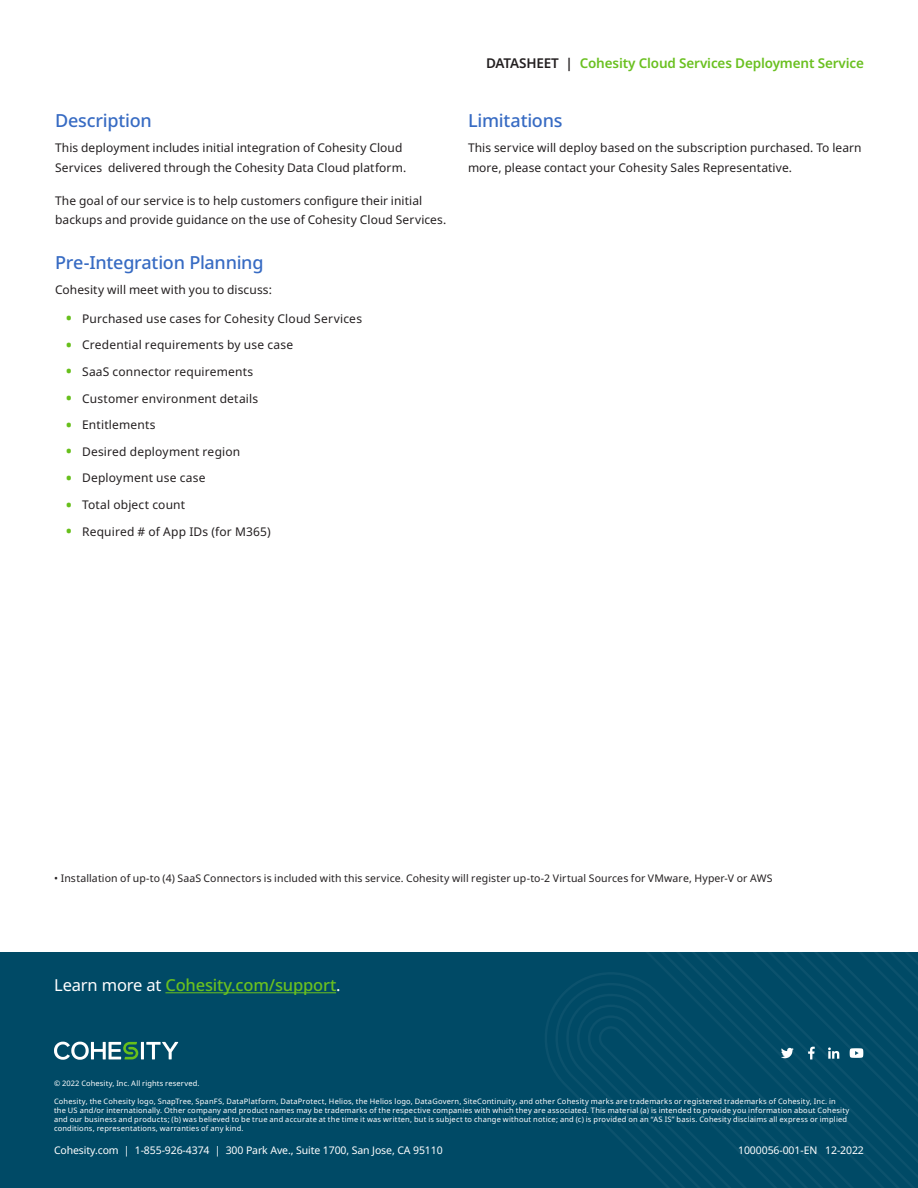
<style>
.page{position:relative;width:918px;height:1188px;background:#fff}
.page>*{position:absolute;margin:0;border:0;box-sizing:border-box;transform-origin:0 0}
.Subtitle_1{font:500 18px "Noto Sans";letter-spacing:-.015em;color:#376bc3}
.t1{font:500 16.5px "Noto Sans";letter-spacing:-.01em;color:#6ac020}
.t2{font:600 13.5px "Noto Sans";letter-spacing:-.01em;color:#6ac020}
.Body{font:12px/19.5px "Noto Sans";letter-spacing:.01em;color:#231f20}
.Body-2{font:10.5px "Noto Sans";letter-spacing:.01em;color:#231f20}
.t3{font:10.5px "Noto Sans";letter-spacing:-.01em;color:#fff}
.t4{font:7.5px/9px "Noto Sans";letter-spacing:.025em;color:#fff}
.s1{font-weight:600;font-size:16.5px;color:#67bf1b}
.s2{color:#231f20}
.s3{font-weight:400;color:#fff}
</style>
<div class="page">
<div style="left:0;top:952px;width:918px;height:236px;background:#004a66"></div>
<svg style="left:545px;top:973px;width:78px;height:170px"></svg>
<svg style="left:623px;top:952px;width:295px;height:236px"></svg>
<hr style="left:141px;top:1042px;width:3px;height:17px;background:#fff">
<svg style="left:146px;top:1042px;width:32px;height:17px"></svg>
<svg style="left:54px;top:1042px;width:84px;height:18px"></svg>
<svg style="left:751px;top:952px;width:167px;height:218px"></svg>
<hr style="left:165px;top:992px;width:171px;height:1px;background:#6ac020">
<p class="Subtitle_1" style="left:55px;top:108px;width:98px">Description</p>
<p class="Body" style="left:55px;top:139px;width:353px">This deployment includes initial integration of Cohesity Cloud<br>Services delivered through the Cohesity Data Cloud platform.</p>
<p class="Body" style="left:55px;top:191px;width:393px">The goal of our service is to help customers configure their initial backups and provide guidance on the use of Cohesity Cloud Services.</p>
<p class="Subtitle_1" style="left:55px;top:249px;width:210px">Pre-Integration Planning</p>
<p class="Body" style="left:55px;top:280px;width:218px">Cohesity will meet with you to discuss:</p>
<p class="Body" style="left:66px;top:309px;width:298px"><span class="s1">•</span> Purchased use cases for Cohesity Cloud Services</p>
<p class="Body" style="left:66px;top:335px;width:229px"><span class="s1">•</span> Credential requirements by use case</p>
<p class="Body" style="left:66px;top:362px;width:189px"><span class="s1">•</span> SaaS connector requirements</p>
<p class="Body" style="left:66px;top:389px;width:194px"><span class="s1">•</span> Customer environment details</p>
<p class="Body" style="left:66px;top:415px;width:91px"><span class="s1">•</span> Entitlements</p>
<p class="Body" style="left:66px;top:442px;width:176px"><span class="s1">•</span> Desired deployment region</p>
<p class="Body" style="left:66px;top:469px;width:141px"><span class="s1">•</span> Deployment use case</p>
<p class="Body" style="left:66px;top:495px;width:121px"><span class="s1">•</span> Total object count</p>
<p class="Body" style="left:66px;top:522px;width:207px"><span class="s1">•</span> Required # of App IDs (for M365)</p>
<h3 class="t2" style="left:486px;top:54px;width:379px"><span class="s2">DATASHEET |</span> Cohesity Cloud Services Deployment Service</h3>
<p class="Subtitle_1" style="left:468px;top:108px;width:96px">Limitations</p>
<p class="Body" style="left:468px;top:139px;width:395px">This service will deploy based on the subscription purchased. To learn more, please contact your Cohesity Sales Representative.</p>
<p class="Body-2" style="left:54px;top:871px;width:720px">• Installation of up-to (4) SaaS Connectors is included with this service. Cohesity will register up-to-2 Virtual Sources for VMware, Hyper-V or AWS</p>
<p class="t1" style="left:54px;top:974px;width:288px"><span class="s3">Learn more at</span> Cohesity.com/support<span class="s3">.</span></p>
<p class="t4" style="left:54px;top:1079px;width:147px">© 2022 Cohesity, Inc. All rights reserved.</p>
<p class="t4" style="left:54px;top:1097px;width:797px">Cohesity, the Cohesity logo, SnapTree, SpanFS, DataPlatform, DataProtect, Helios, the Helios logo, DataGovern, SiteContinuity, and other Cohesity marks are trademarks or registered trademarks of Cohesity, Inc. in the US and/or internationally. Other company and product names may be trademarks of the respective companies with which they are associated. This material (a) is intended to provide you information about Cohesity and our business and products; (b) was believed to be true and accurate at the time it was written, but is subject to change without notice; and (c) is provided on an “AS IS” basis. Cohesity disclaims all express or implied conditions, representations, warranties of any kind.</p>
<h3 class="t3" style="left:54px;top:1143px;width:390px">Cohesity.com | 1-855-926-4374 | 300 Park Ave., Suite 1700, San Jose, CA 95110</h3>
<h3 class="t3" style="left:738px;top:1143px;width:127px">1000056-001-EN 12-2022</h3>
</div>
